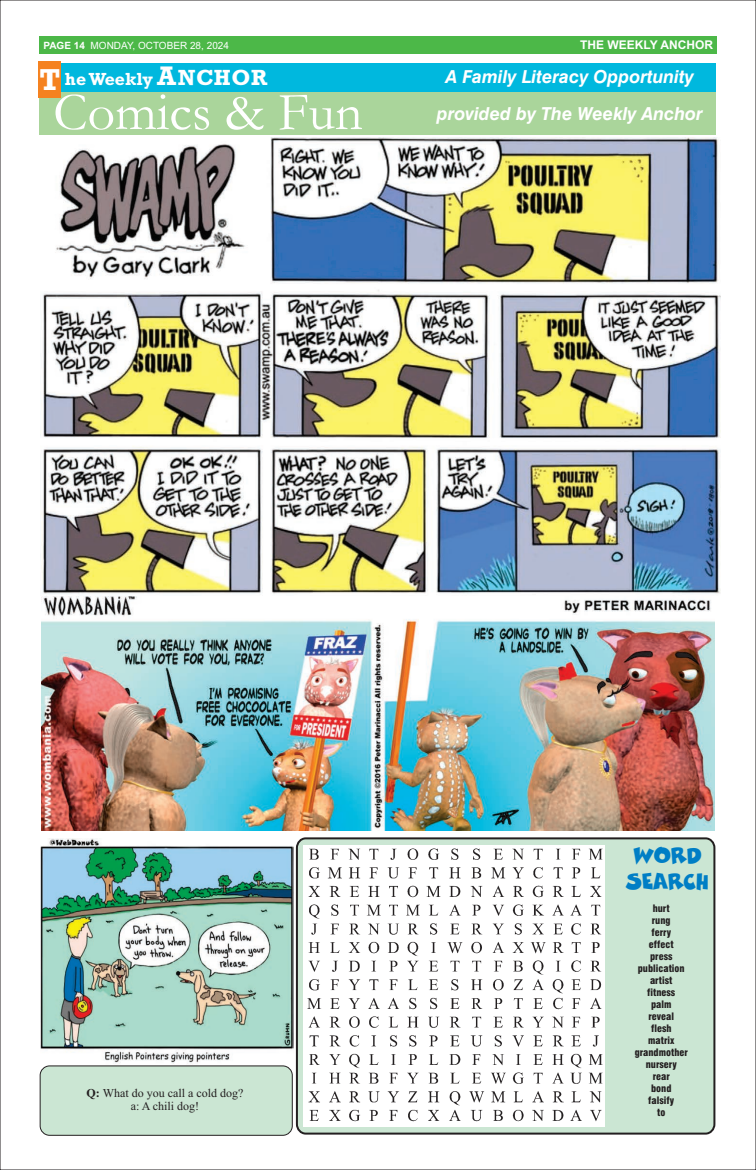
<style>
.page{position:relative;width:756px;height:1170px;background:#fff}
.page>*{position:absolute;margin:0;border:0;box-sizing:border-box;transform-origin:0 0}
.t1{font:54.1px "Garamond";color:#fff}
.t2{font:800 22.1px/25px "Comix";color:#007ec5;text-align:center}
.t3{font:italic 700 17.9px/36.5px "Swiss 721 BT";color:#fff;text-align:center}
.t4{font:700 17.8px "Rockwell";color:#fff}
.t5{font:12px/13.3px "Times New Roman";color:#231f20;text-align:center}
.t6{font:700 12px "Arial";color:#fff}
.t7{font:900 condensed 10px/12px "Swiss 721 BT";color:#231f20;text-align:center}
.t8{font:10px "Arial";color:#fff}
.s1{font-weight:700}
.s2{font-size:30.7px}
.s3{font-size:27.2px}
.s4{font-size:22.3px}
</style>
<div class="page">
<img style="left:40px;top:838px;width:253px;height:226px">
<img style="left:42px;top:596px;width:672px;height:234px">
<img style="left:40px;top:138px;width:680px;height:456px">
<div style="left:39px;top:36px;width:677px;height:17px;background:#4cb848"></div>
<div style="left:40px;top:63px;width:676px;height:71px;background:#aad59b"></div>
<div style="left:39px;top:63px;width:677px;height:29px;background:#00b8de"></div>
<div style="left:38px;top:61px;width:23px;height:36px;background:#f58220"></div>
<div style="left:296px;top:837px;width:419px;height:297px;background:#cbe6d3;border:2px solid #231f20;border-radius:9px"></div>
<div style="left:40px;top:1065px;width:252px;height:70px;background:#cbe6d3;border:1px solid #231f20;border-radius:9px"></div>
<img style="left:303px;top:845px;width:301px;height:281px">
<p class="t8" style="left:43px;top:41px;width:187px"><span class="s1">PAGE 14</span> MONDAY, OCTOBER 28, 2024</p>
<p class="t6" style="left:580px;top:40px;width:134px">THE WEEKLY ANCHOR</p>
<p class="t4" style="left:39px;top:73px;width:229px"><span class="s2">T</span> he Weekly <span class="s3">A</span><span class="s4">NCHOR</span></p>
<p class="t3" style="left:437px;top:60px;width:267px">A Family Literacy Opportunity provided by The Weekly Anchor</p>
<p class="t1" style="left:53px;top:94px;width:311px">Comics &amp; Fun</p>
<p class="t5" style="left:86px;top:1087px;width:158px"><span class="s1">Q:</span> What do you call a cold dog? a: A chili dog!</p>
<p class="t2" style="left:626px;top:842px;width:84px">WORD<br>SEARCH</p>
<p class="t7" style="left:634px;top:903px;width:55px">hurt<br>rung<br>ferry<br>effect<br>press publication artist fitness<br>palm<br>reveal<br>flesh<br>matrix grandmother nursery<br>rear<br>bond<br>falsify<br>to</p>
</div>
